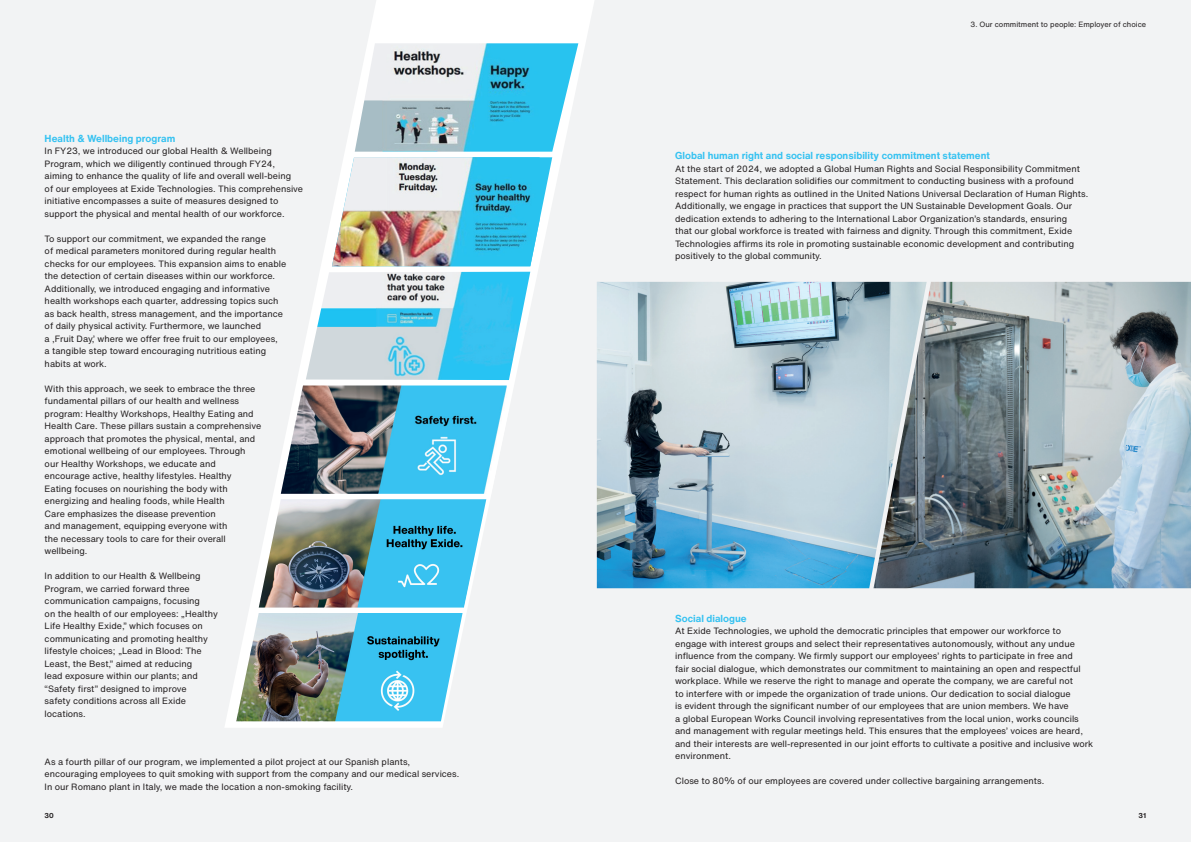
<style>
.page{position:relative;width:1191px;height:842px;background:#f2f3f4}
.page>*{position:absolute;margin:0;border:0;box-sizing:border-box;transform-origin:0 0}
.t1{font:700 10px "Helvetica Now Text";color:#36c2f1}
.t2{font:9px/12.5px "Helvetica Now Text";color:#231f20}
.t3{font:7.5px "Helvetica Now Text";color:#231f20}
.t4{font:700 7px "Helvetica Now Text";color:#231f20}
</style>
<div class="page">
<svg style="left:225px;top:0;width:369px;height:727px"></svg>
<img style="left:355px;top:43px;width:223px;height:109px">
<svg style="left:539px;top:157px;width:13px;height:109px"></svg>
<img style="left:332px;top:157px;width:207px;height:109px">
<img style="left:306px;top:272px;width:224px;height:108px">
<img style="left:236px;top:613px;width:226px;height:108px">
<img style="left:259px;top:499px;width:227px;height:108px">
<img style="left:281px;top:385px;width:228px;height:109px">
<img style="left:597px;top:282px;width:276px;height:306px">
<img style="left:873px;top:282px;width:318px;height:306px">
<p class="t1" style="left:45px;top:130px;width:132px">Health &amp; Wellbeing program</p>
<p class="t2" style="left:45px;top:144px;width:260px">In FY23, we introduced our global Health &amp; Wellbeing Program, which we diligently continued through FY24, aiming to enhance the quality of life and overall well-being<br>of our employees at Exide Technologies. This comprehensive initiative encompasses a suite of measures designed to support the physical and mental health of our workforce.</p>
<p class="t2" style="left:45px;top:232px;width:243px">To support our commitment, we expanded the range<br>of medical parameters monitored during regular health checks for our employees. This expansion aims to enable the detection of certain diseases within our workforce.<br>Additionally, we introduced engaging and informative health workshops each quarter, addressing topics such as back health, stress management, and the importance of daily physical activity. Furthermore, we launched<br>a ‚Fruit Day,’ where we offer free fruit to our employees,<br>a tangible step toward encouraging nutritious eating habits at work.</p>
<p class="t2" style="left:45px;top:382px;width:218px">With this approach, we seek to embrace the three fundamental pillars of our health and wellness program: Healthy Workshops, Healthy Eating and Health Care. These pillars sustain a comprehensive approach that promotes the physical, mental, and emotional wellbeing of our employees. Through our Healthy Workshops, we educate and encourage active, healthy lifestyles. Healthy Eating focuses on nourishing the body with energizing and healing foods, while Health<br>Care emphasizes the disease prevention<br>and management, equipping everyone with<br>the necessary tools to care for their overall wellbeing.</p>
<p class="t2" style="left:45px;top:569px;width:175px">In addition to our Health &amp; Wellbeing Program, we carried forward three communication campaigns, focusing<br>on the health of our employees: „Healthy Life Healthy Exide,” which focuses on communicating and promoting healthy lifestyle choices; „Lead in Blood: The Least, the Best,” aimed at reducing<br>lead exposure within our plants; and “Safety first” designed to improve<br>safety conditions across all Exide locations.</p>
<p class="t2" style="left:45px;top:755px;width:416px">As a fourth pillar of our program, we implemented a pilot project at our Spanish plants, encouraging employees to quit smoking with support from the company and our medical services.<br>In our Romano plant in Italy, we made the location a non-smoking facility.</p>
<p class="t3" style="left:970px;top:18px;width:177px">3. Our commitment to people: Employer of choice</p>
<p class="t1" style="left:675px;top:148px;width:316px">Global human right and social responsibility commitment statement</p>
<p class="t2" style="left:675px;top:162px;width:414px">At the start of 2024, we adopted a Global Human Rights and Social Responsibility Commitment Statement. This declaration solidifies our commitment to conducting business with a profound respect for human rights as outlined in the United Nations Universal Declaration of Human Rights.<br>Additionally, we engage in practices that support the UN Sustainable Development Goals. Our dedication extends to adhering to the International Labor Organization’s standards, ensuring<br>that our global workforce is treated with fairness and dignity. Through this commitment, Exide Technologies affirms its role in promoting sustainable economic development and contributing positively to the global community.</p>
<p class="t1" style="left:675px;top:610px;width:73px">Social dialogue</p>
<p class="t2" style="left:675px;top:624px;width:419px">At Exide Technologies, we uphold the democratic principles that empower our workforce to engage with interest groups and select their representatives autonomously, without any undue influence from the company. We firmly support our employees’ rights to participate in free and<br>fair social dialogue, which demonstrates our commitment to maintaining an open and respectful workplace. While we reserve the right to manage and operate the company, we are careful not<br>to interfere with or impede the organization of trade unions. Our dedication to social dialogue<br>is evident through the significant number of our employees that are union members. We have<br>a global European Works Council involving representatives from the local union, works councils and management with regular meetings held. This ensures that the employees’ voices are heard, and their interests are well-represented in our joint efforts to cultivate a positive and inclusive work environment.</p>
<p class="t2" style="left:675px;top:774px;width:370px">Close to 80% of our employees are covered under collective bargaining arrangements.</p>
<p class="t4" style="left:45px;top:810px;width:11px">30</p>
<p class="t4" style="left:1138px;top:810px;width:9px">31</p>
</div>
